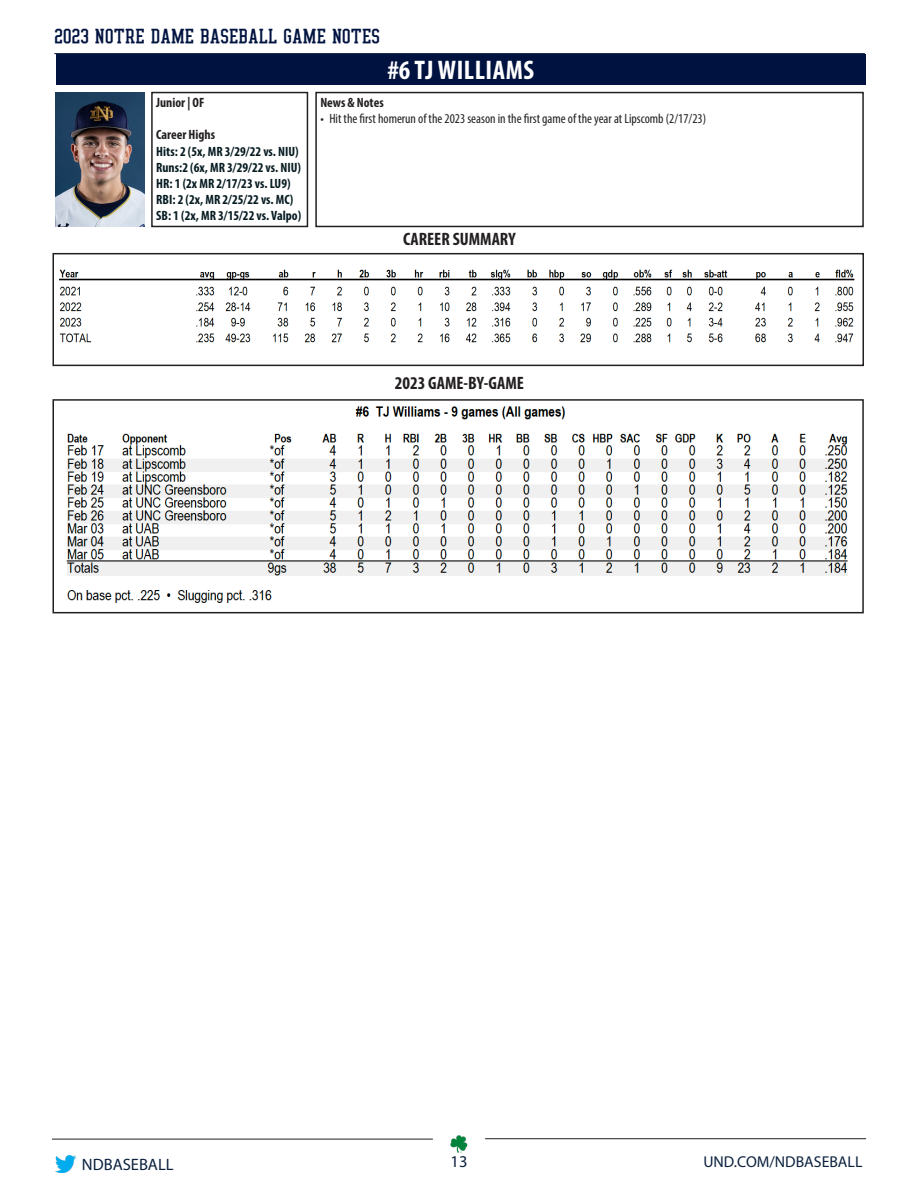
<style>
.page{position:relative;width:918px;height:1188px;background:#fff}
.page>*{position:absolute;margin:0;border:0;box-sizing:border-box;transform-origin:0 0}
.t1{font:700 condensed 27px "Myriad Pro";letter-spacing:.02em;color:#fff}
.t2{font:19.5px "Leahy";color:#001340}
.t3{font:700 condensed 18px "Myriad Pro";color:#231f20}
.t4{font:16.5px "Myriad Pro";color:#0b213e}
.t5{font:15.75px "Myriad Pro";color:#0b213e}
.t6{font:700 condensed 13.5px "Myriad Pro";color:#061b21}
.t7{font:condensed 13.5px "Myriad Pro";color:#231f20}
.t8{font:700 condensed 13.5px "Myriad Pro";color:#231f20}
</style>
<div class="page">
<hr style="left:55px;top:53px;width:810px;height:1px;background:#001340">
<img style="left:56px;top:1156px;width:20px;height:16px">
<hr style="left:52px;top:1139px;width:381px;height:1px;background:#231f20">
<hr style="left:485px;top:1138px;width:381px;height:1px;background:#231f20">
<img style="left:450px;top:1136px;width:18px;height:17px">
<div style="left:56px;top:54px;width:810px;height:31px;background:#001340"></div>
<img style="left:59px;top:269px;width:796px;height:74px">
<div style="left:52px;top:253px;width:812px;height:113px;border:2px solid #231f20"></div>
<img style="left:66px;top:406px;width:782px;height:197px">
<div style="left:52px;top:399px;width:812px;height:214px;border:2px solid #231f20"></div>
<div style="left:151px;top:92px;width:157px;height:135px;border:2px solid #231f20"></div>
<div style="left:315px;top:92px;width:549px;height:135px;border:2px solid #231f20"></div>
<img style="left:55px;top:93px;width:89px;height:133px">
<h2 class="t2" style="left:55px;top:26px;width:327px">2023 NOTRE DAME BASEBALL GAME NOTES</h2>
<p class="t1" style="left:387px;top:53px;width:148px">#6 TJ WILLIAMS</p>
<p class="t8" style="left:156px;top:94px;width:50px">Junior | OF</p>
<p class="t8" style="left:156px;top:126px;width:60px">Career Highs</p>
<p class="t6" style="left:156px;top:143px;width:144px">Hits: 2 (5x, MR 3/29/22 vs. NIU)</p>
<p class="t6" style="left:156px;top:159px;width:146px">Runs:2 (6x, MR 3/29/22 vs. NIU)</p>
<p class="t6" style="left:156px;top:175px;width:136px">HR: 1 (2x MR 2/17/23 vs. LU9)</p>
<p class="t6" style="left:156px;top:191px;width:139px">RBI: 2 (2x, MR 2/25/22 vs. MC)</p>
<p class="t6" style="left:156px;top:207px;width:147px">SB: 1 (2x, MR 3/15/22 vs. Valpo)</p>
<p class="t8" style="left:320px;top:94px;width:65px">News &amp; Notes</p>
<p class="t7" style="left:320px;top:111px;width:387px">• Hit the first homerun of the 2023 season in the first game of the year at Lipscomb (2/17/23)</p>
<p class="t3" style="left:403px;top:228px;width:114px">CAREER SUMMARY</p>
<p class="t3" style="left:395px;top:372px;width:131px">2023 GAME-BY-GAME</p>
<p class="t4" style="left:82px;top:1154px;width:93px">NDBASEBALL</p>
<p class="t4" style="left:451px;top:1152px;width:18px">13</p>
<p class="t5" style="left:703px;top:1152px;width:161px">UND.COM/NDBASEBALL</p>
</div>
